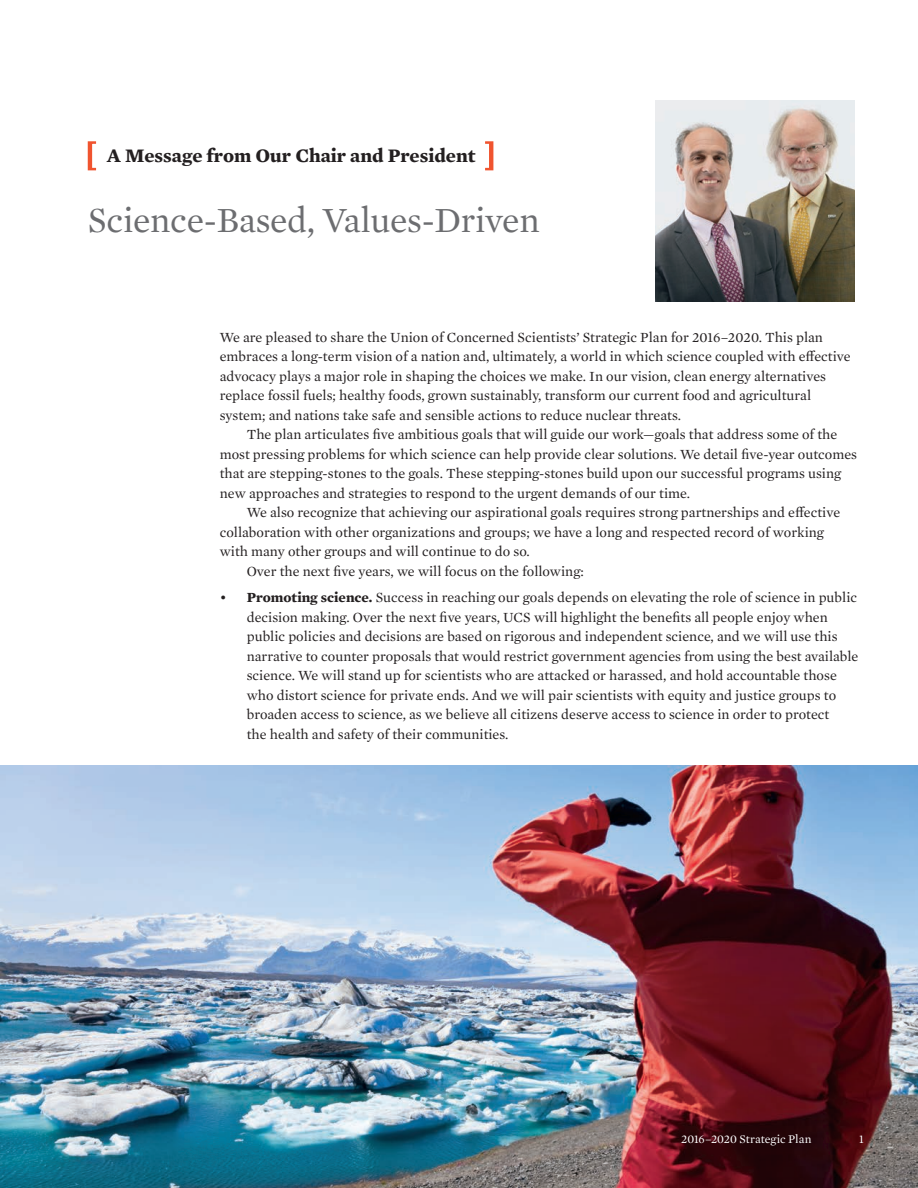
<style>
.page{position:relative;width:918px;height:1188px;background:#fff}
.page>*{position:absolute;margin:0;border:0;box-sizing:border-box;transform-origin:0 0}
.t1{font:36px "Mercury Text G1";letter-spacing:-.01em;color:#6c6d70}
.t2{font:700 19.5px "Mercury Text G1";color:#231f20}
.t3{font:14.25px/19.5px "Mercury Text G1";color:#231f20}
.t4{font:12px "Mercury Text G1";letter-spacing:-.005em;color:#fff}
.s1{font-weight:700}
</style>
<div class="page">
<img style="left:655px;top:101px;width:200px;height:201px">
<svg style="left:87px;top:141px;width:10px;height:30px"></svg>
<svg style="left:485px;top:141px;width:9px;height:30px"></svg>
<img style="left:0;top:765px;width:918px;height:423px">
<h2 class="t2" style="left:107px;top:141px;width:370px">A Message from Our Chair and President</h2>
<h1 class="t1" style="left:88px;top:194px;width:453px">Science-Based, Values-Driven</h1>
<p class="t3" style="left:220px;top:327px;width:633px">We are pleased to share the Union of Concerned Scientists’ Strategic Plan for 2016–2020. This plan embraces a long-term vision of a nation and, ultimately, a world in which science coupled with effective advocacy plays a major role in shaping the choices we make. In our vision, clean energy alternatives replace fossil fuels; healthy foods, grown sustainably, transform our current food and agricultural system; and nations take safe and sensible actions to reduce nuclear threats.</p>
<p class="t3" style="left:220px;top:424px;width:639px;text-indent:27px">The plan articulates five ambitious goals that will guide our work—goals that address some of the most pressing problems for which science can help provide clear solutions. We detail five-year outcomes that are stepping-stones to the goals. These stepping-stones build upon our successful programs using new approaches and strategies to respond to the urgent demands of our time.</p>
<p class="t3" style="left:247px;top:502px;width:595px">We also recognize that achieving our aspirational goals requires strong partnerships and effective</p>
<p class="t3" style="left:220px;top:522px;width:606px">collaboration with other organizations and groups; we have a long and respected record of working</p>
<p class="t3" style="left:220px;top:541px;width:312px">with many other groups and will continue to do so.</p>
<p class="t3" style="left:247px;top:561px;width:339px">Over the next five years, we will focus on the following:</p>
<p class="t3" style="left:247px;top:587px;width:613px;text-indent:-27px">• <span class="s1">Promoting science.</span> Success in reaching our goals depends on elevating the role of science in public decision making. Over the next five years, UCS will highlight the benefits all people enjoy when public policies and decisions are based on rigorous and independent science, and we will use this narrative to counter proposals that would restrict government agencies from using the best available science. We will stand up for scientists who are attacked or harassed, and hold accountable those who distort science for private ends. And we will pair scientists with equity and justice groups to broaden access to science, as we believe all citizens deserve access to science in order to protect<br>the health and safety of their communities.</p>
<p class="t4" style="left:681px;top:1130px;width:132px">2016–2020 Strategic Plan</p>
<p class="t4" style="left:859px;top:1130px;width:6px">1</p>
</div>
